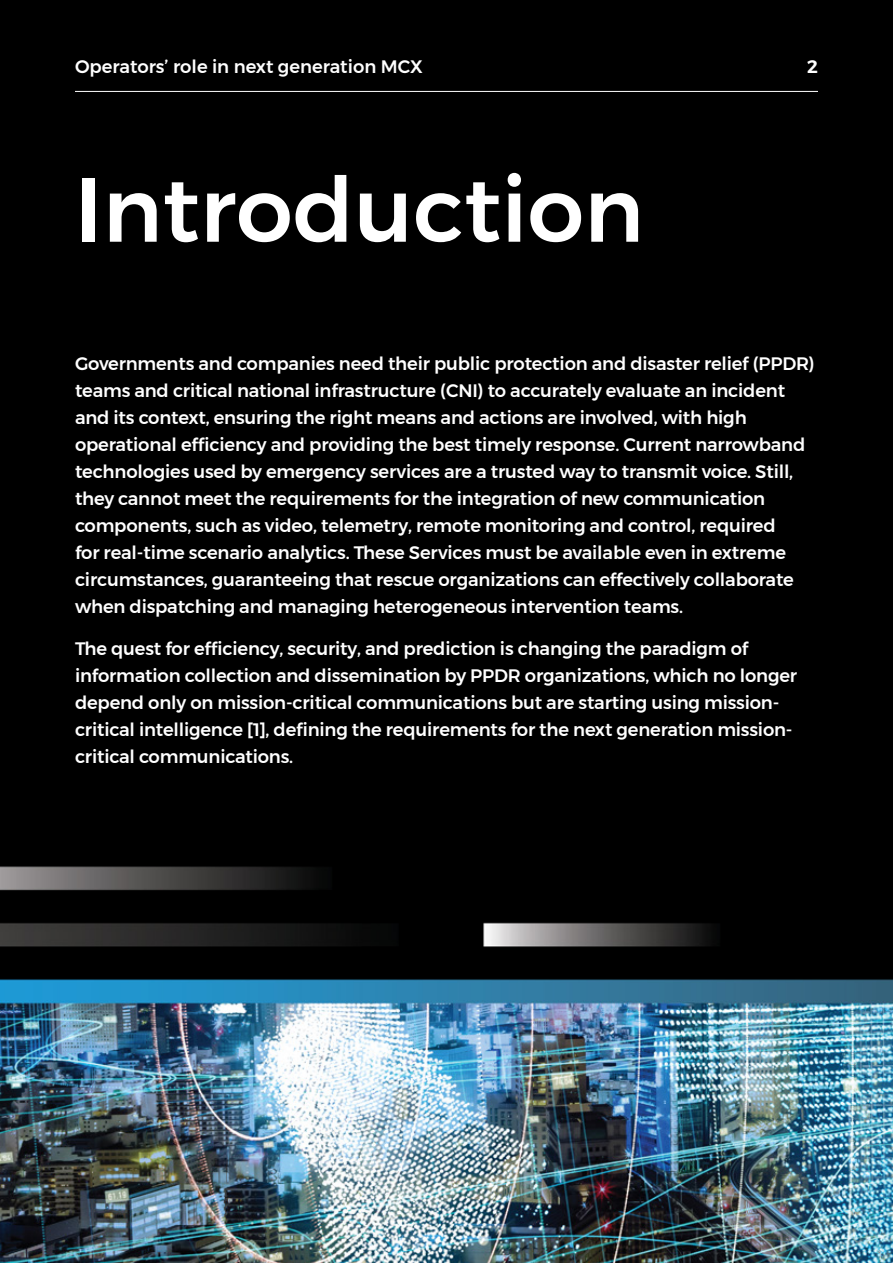
<style>
.page{position:relative;width:893px;height:1263px;background:#000}
.page>*{position:absolute;margin:0;border:0;box-sizing:border-box;transform-origin:0 0}
.t1{font:500 90px "Montserrat";color:#fff}
.t2{font:500 18px/27px "Montserrat";letter-spacing:-.01em;color:#fff}
.t3{font:600 18px "Montserrat";color:#fff}
</style>
<div class="page">
<hr style="left:75px;top:91px;width:743px;height:1px;background:#fff">
<img style="left:0;top:866px;width:893px;height:397px">
<p class="t2" style="left:75px;top:53px;width:349px">Operators’ role in next generation MCX</p>
<p class="t3" style="left:807px;top:52px;width:12px">2</p>
<h1 class="t1" style="left:75px;top:139px;width:570px">Introduction</h1>
<p class="t2" style="left:75px;top:350px;width:741px">Governments and companies need their public protection and disaster relief (PPDR) teams and critical national infrastructure (CNI) to accurately evaluate an incident and its context, ensuring the right means and actions are involved, with high operational efficiency and providing the best timely response. Current narrowband technologies used by emergency services are a trusted way to transmit voice. Still, they cannot meet the requirements for the integration of new communication components, such as video, telemetry, remote monitoring and control, required<br>for real-time scenario analytics. These Services must be available even in extreme circumstances, guaranteeing that rescue organizations can effectively collaborate when dispatching and managing heterogeneous intervention teams.</p>
<p class="t2" style="left:75px;top:635px;width:724px">The quest for efficiency, security, and prediction is changing the paradigm of information collection and dissemination by PPDR organizations, which no longer depend only on mission-critical communications but are starting using mission&shy;critical intelligence [1], defining the requirements for the next generation mission&shy;critical communications.</p>
</div>
